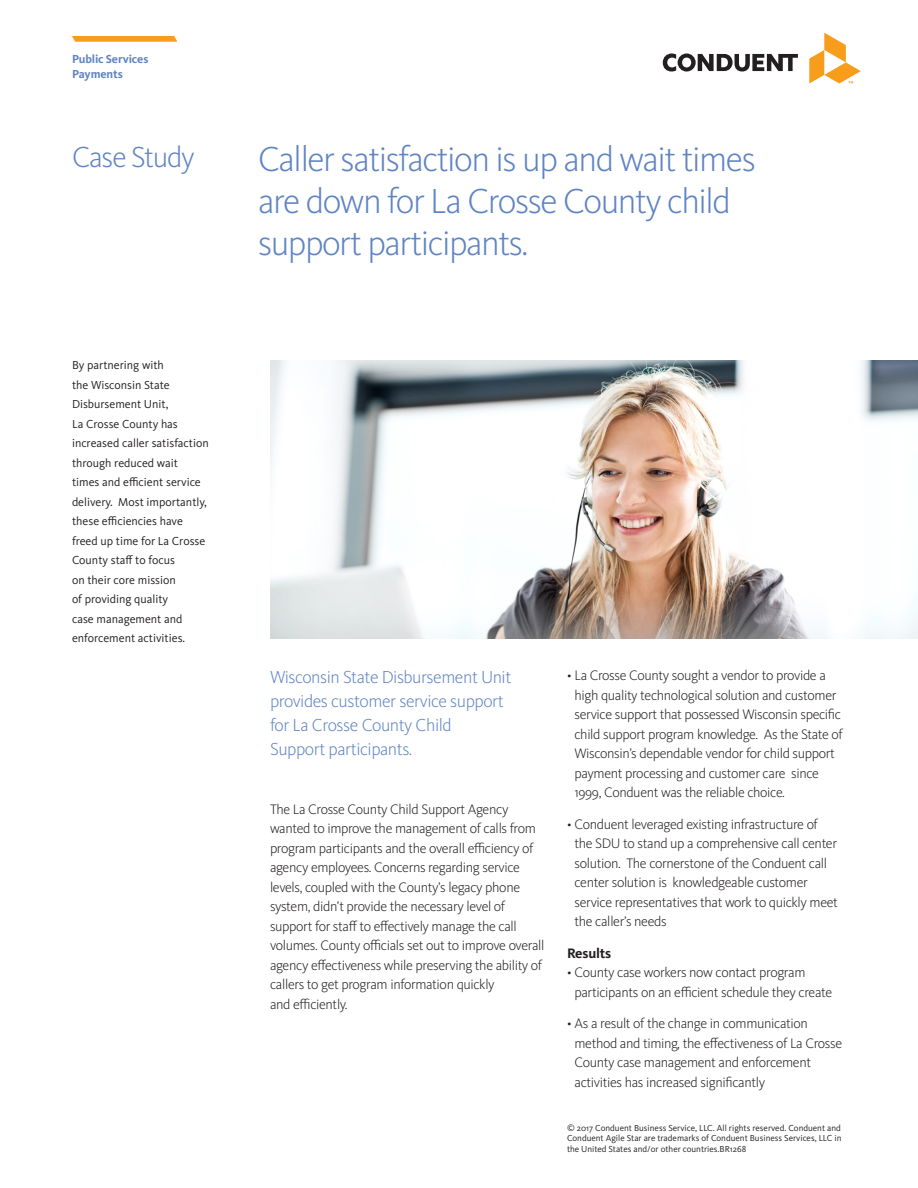
<style>
.page{position:relative;width:918px;height:1188px;background:#fff}
.page>*{position:absolute;margin:0;border:0;box-sizing:border-box;transform-origin:0 0}
.Cover_quote_-_blue{font:300 36px/42px "Kievit Pro";letter-spacing:-.04em;color:#5f84c3}
.Case_study_name_-_bl{font:300 30px "Kievit Pro";letter-spacing:-.04em;color:#5f84c3}
.Cover_intro_text_-_b{font:300 18px/24px "Kievit Pro";letter-spacing:-.025em;color:#5f84c3}
.Cover_intro_text_-_b-2{font:300 14.25px/19.5px "Kievit Pro";letter-spacing:-.025em;color:#231f20}
.Subhead_-_black{font:700 14.25px "Kievit Pro";letter-spacing:-.01em;color:#231f20}
.Sidebar_text{font:12px/19.5px "Kievit Pro";color:#231f20}
.Business_category{font:700 12px "Kievit Pro";letter-spacing:-.01em;color:#5f84c3}
.Legal{font:9px/10.5px "Kievit Pro";color:#231f20;text-align:justify}
</style>
<div class="page">
<svg style="left:663px;top:53px;width:135px;height:19px"></svg>
<svg style="left:809px;top:33px;width:52px;height:51px"></svg>
<svg style="left:72px;top:36px;width:105px;height:6px"></svg>
<img style="left:270px;top:360px;width:648px;height:279px">
<p class="Business_category" style="left:72px;top:52px;width:78px">Public Services</p>
<p class="Business_category" style="left:72px;top:67px;width:52px">Payments</p>
<p class="Case_study_name_-_bl" style="left:72px;top:139px;width:124px">Case Study</p>
<p class="Sidebar_text" style="left:72px;top:355px;width:138px">By partnering with<br>the Wisconsin State<br>Disbursement Unit,<br>La Crosse County has increased caller satisfaction through reduced wait<br>times and efficient service delivery. Most importantly, these efficiencies have freed up time for La Crosse<br>County staff to focus<br>on their core mission<br>of providing quality<br>case management and enforcement activities.</p>
<p class="Cover_quote_-_blue" style="left:258px;top:138px;width:499px">Caller satisfaction is up and wait times are down for La Crosse County child support participants.</p>
<p class="Cover_intro_text_-_b" style="left:270px;top:665px;width:243px">Wisconsin State Disbursement Unit provides customer service support for La Crosse County Child<br>Support participants.</p>
<p class="Cover_intro_text_-_b-2" style="left:270px;top:799px;width:276px">The La Crosse County Child Support Agency wanted to improve the management of calls from program participants and the overall efficiency of agency employees. Concerns regarding service levels, coupled with the County’s legacy phone system, didn’t provide the necessary level of support for staff to effectively manage the call volumes. County officials set out to improve overall agency effectiveness while preserving the ability of callers to get program information quickly<br>and efficiently.</p>
<p class="Cover_intro_text_-_b-2" style="left:574px;top:666px;width:270px;text-indent:-8px">• La Crosse County sought a vendor to provide a high quality technological solution and customer service support that possessed Wisconsin specific child support program knowledge. As the State of Wisconsin’s dependable vendor for child support payment processing and customer care since 1999, Conduent was the reliable choice.</p>
<p class="Cover_intro_text_-_b-2" style="left:574px;top:814px;width:265px;text-indent:-8px">• Conduent leveraged existing infrastructure of the SDU to stand up a comprehensive call center solution. The cornerstone of the Conduent call center solution is knowledgeable customer service representatives that work to quickly meet the caller’s needs</p>
<p class="Subhead_-_black" style="left:567px;top:945px;width:46px">Results</p>
<p class="Cover_intro_text_-_b-2" style="left:574px;top:963px;width:259px;text-indent:-8px">• County case workers now contact program participants on an efficient schedule they create</p>
<p class="Cover_intro_text_-_b-2" style="left:574px;top:1014px;width:269px;text-indent:-8px">• As a result of the change in communication method and timing, the effectiveness of La Crosse County case management and enforcement activities has increased significantly</p>
<p class="Legal" style="left:567px;top:1123px;width:276px">© 2017 Conduent Business Service, LLC. All rights reserved. Conduent and Conduent Agile Star are trademarks of Conduent Business Services, LLC in the United States and/or other countries.BR1268</p>
</div>
